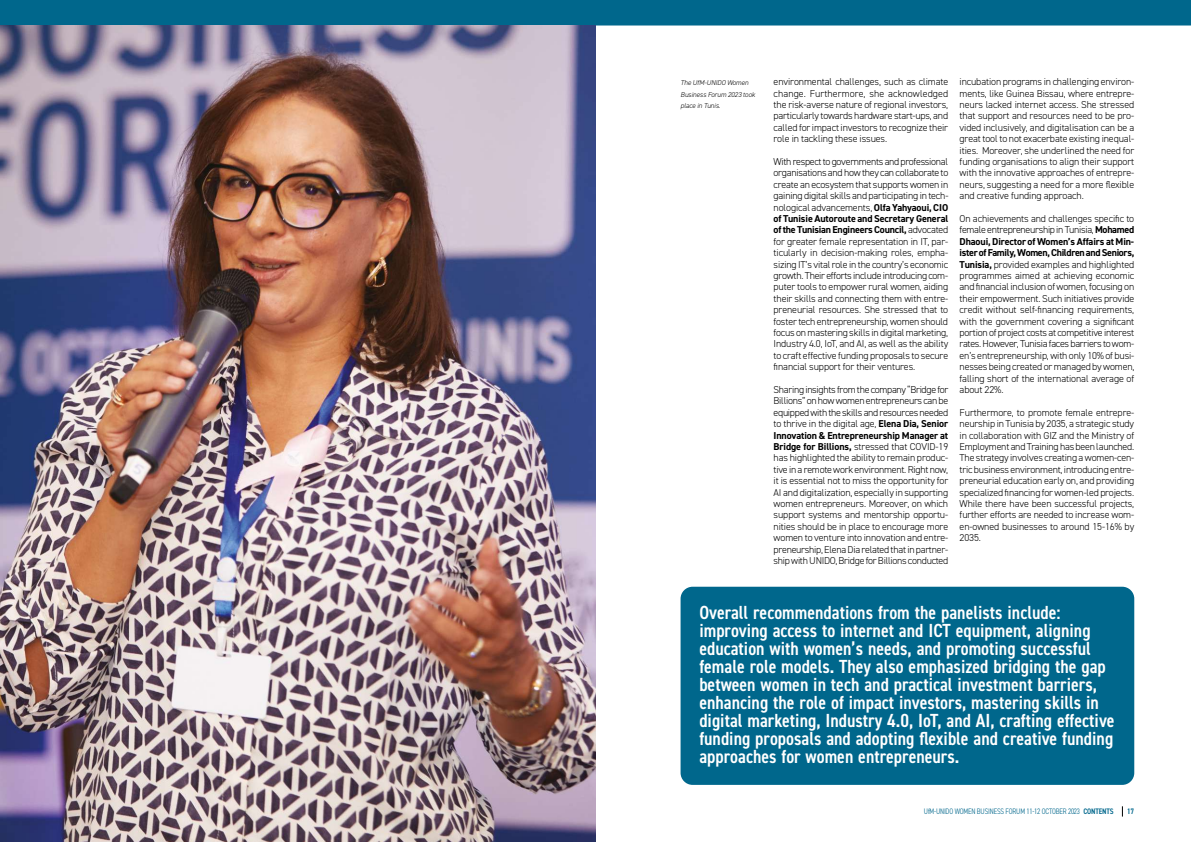
<style>
.page{position:relative;width:1191px;height:842px;background:#fff}
.page>*{position:absolute;margin:0;border:0;box-sizing:border-box;transform-origin:0 0}
.t1{font:600 condensed 19px/18px "DIN2014";color:#fff}
.t2{font:300 10px/11.4px "DIN2014";letter-spacing:-.01em;color:#000;text-align:justify}
.t3{font:300 condensed 8px "DIN2014";letter-spacing:-.02em;color:#00678c}
.t4{font:600 condensed 8px "DIN2014";color:#00678c}
.t5{font:italic 300 7px/11.4px "DIN2014";letter-spacing:-.01em;color:#000}
.s1{font-weight:700}
.s2{font-weight:600}
</style>
<div class="page">
<div style="left:0;top:0;width:1191px;height:26px;background:#00678c"></div>
<div style="left:680px;top:587px;width:454px;height:198px;background:#00678c;border-radius:12px"></div>
<img style="left:0;top:26px;width:595px;height:816px">
<p class="t5" style="left:680px;top:77px;width:76px">The UfM-UNIDO Women<br>Business Forum 2023 took place in Tunis.</p>
<p class="t2" style="left:773px;top:76px;width:176px">environmental challenges, such as climate change. Furthermore, she acknowledged the risk-averse nature of regional investors, particularly towards hardware start-ups, and called for impact investors to recognize their role in tackling these issues.</p>
<p class="t2" style="left:773px;top:156px;width:176px">With respect to governments and professional organisations and how they can collaborate to create an ecosystem that supports women in gaining digital skills and participating in tech&shy;nological advancements, <span class="s1">Olfa Yahyaoui, CIO of Tunisie Autoroute and Secretary General of the Tunisian Engineers Council,</span> advocated for greater female representation in IT, par&shy;ticularly in decision-making roles, empha&shy;sizing IT’s vital role in the country’s economic growth. Their efforts include introducing com&shy;puter tools to empower rural women, aiding their skills and connecting them with entre&shy;preneurial resources. She stressed that to foster tech entrepreneurship, women should focus on mastering skills in digital marketing, Industry 4.0, IoT, and AI, as well as the ability to craft effective funding proposals to secure financial support for their ventures.</p>
<p class="t2" style="left:773px;top:384px;width:176px">Sharing insights from the company “Bridge for Billions” on how women entrepreneurs can be equipped with the skills and resources needed to thrive in the digital age, <span class="s1">Elena Dia, Senior Innovation &amp; Entrepreneurship Manager at Bridge for Billions,</span> stressed that COVID-19 has highlighted the ability to remain produc&shy;tive in a remote work environment. Right now, it is essential not to miss the opportunity for AI and digitalization, especially in supporting women entrepreneurs. Moreover, on which support systems and mentorship opportu&shy;nities should be in place to encourage more women to venture into innovation and entre&shy;preneurship, Elena Dia related that in partner&shy;ship with UNIDO, Bridge for Billions conducted</p>
<p class="t2" style="left:959px;top:76px;width:176px">incubation programs in challenging environ&shy;ments, like Guinea Bissau, where entrepre&shy;neurs lacked internet access. She stressed that support and resources need to be pro&shy;vided inclusively, and digitalisation can be a great tool to not exacerbate existing inequal&shy;ities. Moreover, she underlined the need for funding organisations to align their support with the innovative approaches of entrepre&shy;neurs, suggesting a need for a more flexible and creative funding approach.</p>
<p class="t2" style="left:959px;top:213px;width:176px">On achievements and challenges specific to female entrepreneurship in Tunisia, <span class="s1">Mohamed Dhaoui, Director of Women’s Affairs at Min&shy;ister of Family, Women, Children and Seniors, Tunisia,</span> provided examples and highlighted programmes aimed at achieving economic and financial inclusion of women, focusing on their empowerment. Such initiatives provide credit without self-financing requirements, with the government covering a significant portion of project costs at competitive interest rates. However, Tunisia faces barriers to wom&shy;en’s entrepreneurship, with only 10% of busi&shy;nesses being created or managed by women, falling short of the international average of about 22%.</p>
<p class="t2" style="left:959px;top:407px;width:176px">Furthermore, to promote female entrepre&shy;neurship in Tunisia by 2035, a strategic study in collaboration with GIZ and the Ministry of Employment and Training has been launched.<br>The strategy involves creating a women-cen&shy;tric business environment, introducing entre&shy;preneurial education early on, and providing specialized financing for women-led projects.<br>While there have been successful projects, further efforts are needed to increase wom&shy;en-owned businesses to around 15-16% by 2035.</p>
<p class="t1" style="left:699px;top:603px;width:417px">Overall recommendations from the panelists include: improving access to internet and ICT equipment, aligning education with women’s needs, and promoting successful female role models. They also emphasized bridging the gap between women in tech and practical investment barriers, enhancing the role of impact investors, mastering skills in digital marketing, Industry 4.0, IoT, and AI, crafting effective funding proposals and adopting flexible and creative funding approaches for women entrepreneurs.</p>
<p class="t3" style="left:924px;top:806px;width:191px">UfM-UNIDO WOMEN BUSINESS FORUM 11-12 OCTOBER 2023 <span class="s2">CONTENTS</span></p>
<p class="t4" style="left:1127px;top:806px;width:9px">17</p>
</div>
